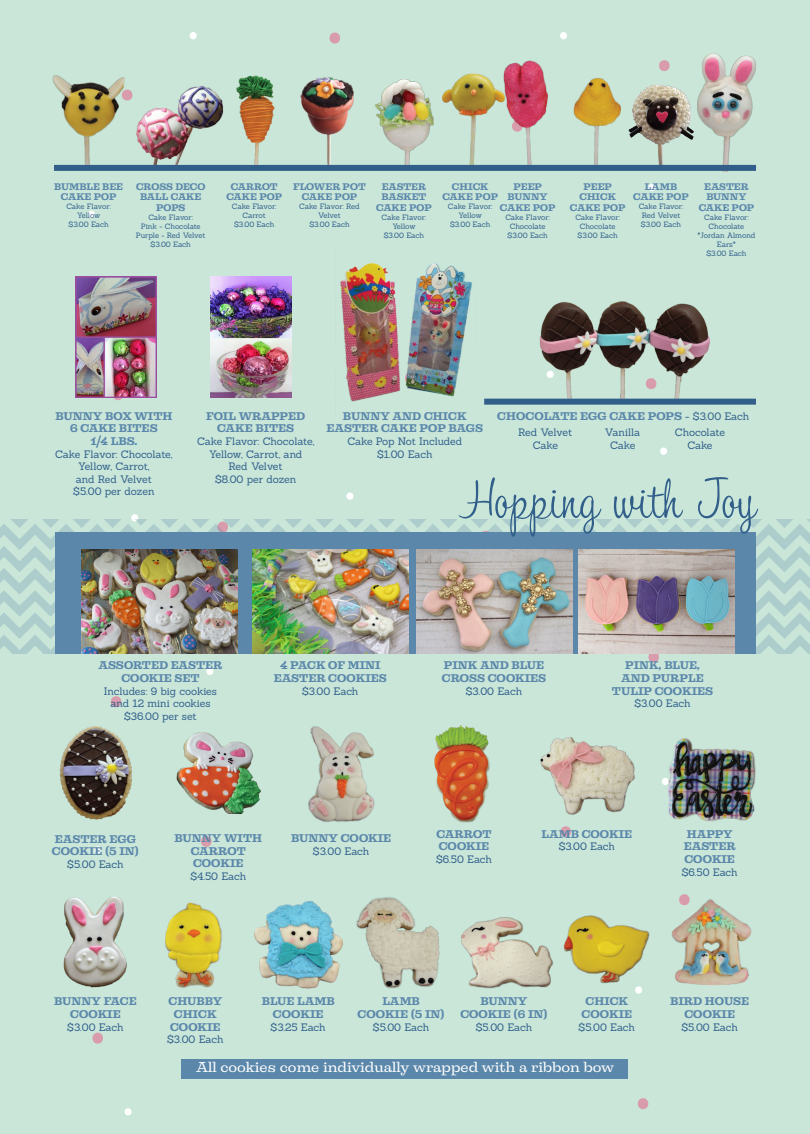
<style>
.page{position:relative;width:810px;height:1134px;background:#c9e6d9}
.page>*{position:absolute;margin:0;border:0;box-sizing:border-box;transform-origin:0 0}
.t1{font:55.5px "Tamarillo JF";color:#315f8a}
.t2{font:13.5px "Liberteen";color:#fff}
.t3{font:700 10.5px/12.6px "Liberteen";color:#5b87aa;text-align:center}
.t4{font:10.5px/12.6px "Sanchez";letter-spacing:-.005em;color:#315f8a;text-align:center}
.t5{font:700 9px/10.8px "Liberteen";color:#5b87aa;text-align:center}
.t6{font:7.5px/9px "Sanchez";letter-spacing:-.005em;color:#315f8a;text-align:center}
.s1{color:#448fc0}
.s2{font-family:"Sanchez";font-weight:400;color:#315f8a}
</style>
<div class="page">
<svg style="left:637px;top:1098px;width:12px;height:11px"></svg>
<svg style="left:679px;top:894px;width:11px;height:4px"></svg>
<svg style="left:560px;top:826px;width:11px;height:11px"></svg>
<svg style="left:648px;top:654px;width:11px;height:9px"></svg>
<svg style="left:114px;top:398px;width:8px;height:2px"></svg>
<svg style="left:111px;top:696px;width:11px;height:10px"></svg>
<svg style="left:201px;top:836px;width:11px;height:11px"></svg>
<svg style="left:92px;top:1033px;width:11px;height:11px"></svg>
<svg style="left:659px;top:60px;width:6px;height:11px"></svg>
<svg style="left:329px;top:33px;width:11px;height:11px"></svg>
<svg style="left:635px;top:990px;width:7px;height:4px"></svg>
<svg style="left:660px;top:447px;width:7px;height:8px"></svg>
<svg style="left:346px;top:493px;width:8px;height:7px"></svg>
<svg style="left:131px;top:514px;width:8px;height:5px"></svg>
<svg style="left:206px;top:668px;width:8px;height:7px"></svg>
<svg style="left:94px;top:846px;width:8px;height:8px"></svg>
<svg style="left:124px;top:1108px;width:8px;height:7px"></svg>
<svg style="left:648px;top:184px;width:8px;height:7px"></svg>
<svg style="left:189px;top:32px;width:8px;height:7px"></svg>
<svg style="left:88px;top:211px;width:7px;height:7px"></svg>
<svg style="left:0;top:519px;width:810px;height:135px"></svg>
<div style="left:56px;top:532px;width:700px;height:122px;background:#5b87aa"></div>
<img style="left:59px;top:706px;width:73px;height:114px">
<img style="left:63px;top:896px;width:64px;height:92px">
<img style="left:281px;top:77px;width:60px;height:88px">
<img style="left:236px;top:75px;width:66px;height:89px">
<img style="left:149px;top:86px;width:75px;height:78px">
<img style="left:52px;top:75px;width:97px;height:90px">
<img style="left:211px;top:276px;width:81px;height:122px">
<img style="left:340px;top:263px;width:153px;height:139px">
<img style="left:665px;top:53px;width:92px;height:119px">
<img style="left:635px;top:80px;width:69px;height:85px">
<img style="left:467px;top:73px;width:31px;height:92px">
<img style="left:341px;top:74px;width:126px;height:91px">
<img style="left:527px;top:301px;width:189px;height:98px">
<img style="left:498px;top:33px;width:137px;height:132px">
<img style="left:176px;top:732px;width:85px;height:82px">
<img style="left:165px;top:902px;width:57px;height:86px">
<img style="left:308px;top:726px;width:67px;height:96px">
<img style="left:254px;top:901px;width:89px;height:88px">
<img style="left:356px;top:897px;width:84px;height:92px">
<img style="left:434px;top:725px;width:56px;height:98px">
<img style="left:461px;top:917px;width:92px;height:72px">
<img style="left:540px;top:737px;width:95px;height:78px">
<img style="left:563px;top:915px;width:87px;height:75px">
<img style="left:81px;top:549px;width:156px;height:104px">
<img style="left:252px;top:549px;width:156px;height:104px">
<img style="left:416px;top:549px;width:156px;height:104px">
<img style="left:578px;top:549px;width:156px;height:104px">
<div style="left:182px;top:1059px;width:446px;height:19px;background:#5b87aa"></div>
<div style="left:484px;top:399px;width:272px;height:6px;background:#315f8a"></div>
<div style="left:54px;top:165px;width:702px;height:6px;background:#315f8a"></div>
<img style="left:671px;top:898px;width:81px;height:87px">
<img style="left:662px;top:738px;width:94px;height:84px">
<img style="left:76px;top:276px;width:81px;height:122px">
<p class="t5" style="left:54px;top:181px;width:70px">BUMBLE BEE<br>CAKE POP</p>
<p class="t6" style="left:66px;top:202px;width:46px">Cake Flavor:<br>Yellow $3.00 Each</p>
<p class="t5" style="left:136px;top:181px;width:71px">CROSS DECO<br>BALL CAKE<br>POPS</p>
<p class="t6" style="left:136px;top:213px;width:71px">Cake Flavor:<br>Pink - Chocolate<br>Purple - Red Velvet $3.00 Each</p>
<p class="t5" style="left:226px;top:181px;width:57px">CARROT<br>CAKE POP</p>
<p class="t6" style="left:232px;top:202px;width:46px">Cake Flavor:<br>Carrot $3.00 Each</p>
<p class="t5" style="left:293px;top:181px;width:74px">FLOWER POT<br>CAKE POP</p>
<p class="t6" style="left:299px;top:202px;width:62px">Cake Flavor: Red<br>Velvet<br>$3.00 Each</p>
<p class="t5" style="left:376px;top:181px;width:57px">EASTER<br>BASKET<br>CAKE POP</p>
<p class="t6" style="left:382px;top:213px;width:46px">Cake Flavor:<br>Yellow $3.00 Each</p>
<p class="t5" style="left:442px;top:181px;width:57px">CHICK<br>CAKE POP</p>
<p class="t6" style="left:448px;top:202px;width:46px">Cake Flavor:<br>Yellow $3.00 Each</p>
<p class="t5" style="left:500px;top:181px;width:57px">PEEP<br>BUNNY<br>CAKE POP</p>
<p class="t6" style="left:505px;top:213px;width:46px">Cake Flavor:<br>Chocolate $3.00 Each</p>
<p class="t5" style="left:570px;top:181px;width:57px">PEEP<br>CHICK<br>CAKE POP</p>
<p class="t6" style="left:575px;top:213px;width:46px">Cake Flavor:<br>Chocolate $3.00 Each</p>
<p class="t5" style="left:633px;top:181px;width:57px">LAMB<br>CAKE POP</p>
<p class="t6" style="left:639px;top:202px;width:46px;text-align:left">Cake Flavor:<br>Red Velvet $3.00 Each</p>
<p class="t5" style="left:699px;top:181px;width:57px">EASTER<br>BUNNY<br>CAKE POP</p>
<p class="t6" style="left:698px;top:213px;width:59px">Cake Flavor:<br>Chocolate *Jordan Almond<br>Ears*<br>$3.00 Each</p>
<p class="t3" style="left:55px;top:410px;width:118px">BUNNY BOX WITH<br>6 CAKE BITES<br>1/4 LBS<span class="s1">.</span></p>
<p class="t4" style="left:55px;top:448px;width:119px">Cake Flavor: Chocolate,<br>Yellow, Carrot,<br>and Red Velvet<br>$5.00 per dozen</p>
<p class="t3" style="left:206px;top:410px;width:100px">FOIL WRAPPED<br>CAKE BITES</p>
<p class="t4" style="left:197px;top:435px;width:119px">Cake Flavor: Chocolate,<br>Yellow, Carrot, and<br>Red Velvet<br>$8.00 per dozen</p>
<p class="t3" style="left:327px;top:410px;width:158px">BUNNY AND CHICK<br>EASTER CAKE POP BAGS</p>
<p class="t4" style="left:347px;top:435px;width:116px">Cake Pop Not Included $1.00 Each</p>
<p class="t3" style="left:497px;top:410px;width:254px">CHOCOLATE EGG CAKE POPS <span class="s2">- $3.00 Each</span></p>
<p class="t4" style="left:518px;top:426px;width:56px">Red Velvet<br>Cake</p>
<p class="t4" style="left:605px;top:426px;width:37px">Vanilla<br>Cake</p>
<p class="t4" style="left:675px;top:426px;width:52px">Chocolate<br>Cake</p>
<h1 class="t1" style="left:458px;top:463px;width:299px">Hopping with Joy</h1>
<p class="t3" style="left:98px;top:659px;width:126px">ASSORTED EASTER<br>COOKIE SET</p>
<p class="t4" style="left:104px;top:685px;width:115px">Includes: 9 big cookies and 12 mini cookies $36.00 per set</p>
<p class="t3" style="left:274px;top:659px;width:115px">4 PACK OF MINI<br>EASTER COOKIES</p>
<p class="t4" style="left:302px;top:685px;width:58px">$3.00 Each</p>
<p class="t3" style="left:52px;top:832px;width:89px;text-align:left">EASTER EGG<br>COOKIE (5 IN)</p>
<p class="t4" style="left:67px;top:858px;width:58px">$5.00 Each</p>
<p class="t3" style="left:175px;top:832px;width:89px">BUNNY WITH<br>CARROT<br>COOKIE</p>
<p class="t4" style="left:190px;top:870px;width:57px">$4.50 Each</p>
<p class="t3" style="left:291px;top:832px;width:102px">BUNNY COOKIE</p>
<p class="t4" style="left:313px;top:845px;width:58px">$3.00 Each</p>
<p class="t3" style="left:442px;top:659px;width:106px;text-align:left">PINK AND BLUE<br>CROSS COOKIES</p>
<p class="t4" style="left:466px;top:685px;width:58px">$3.00 Each</p>
<p class="t3" style="left:612px;top:659px;width:103px">PINK, BLUE,<br>AND PURPLE<br>TULIP COOKIES</p>
<p class="t4" style="left:634px;top:697px;width:58px">$3.00 Each</p>
<p class="t3" style="left:437px;top:828px;width:56px;text-align:left">CARROT<br>COOKIE</p>
<p class="t4" style="left:436px;top:853px;width:57px">$6.50 Each</p>
<p class="t3" style="left:542px;top:828px;width:92px">LAMB COOKIE</p>
<p class="t4" style="left:559px;top:840px;width:58px">$3.00 Each</p>
<p class="t3" style="left:684px;top:828px;width:53px;text-align:left">HAPPY<br>EASTER<br>COOKIE</p>
<p class="t4" style="left:682px;top:865px;width:57px">$6.50 Each</p>
<p class="t3" style="left:54px;top:995px;width:84px">BUNNY FACE<br>COOKIE</p>
<p class="t4" style="left:67px;top:1020px;width:58px">$3.00 Each</p>
<p class="t3" style="left:168px;top:995px;width:55px">CHUBBY<br>CHICK<br>COOKIE</p>
<p class="t4" style="left:167px;top:1033px;width:58px">$3.00 Each</p>
<p class="t3" style="left:582px;top:995px;width:52px">CHICK<br>COOKIE</p>
<p class="t4" style="left:579px;top:1020px;width:58px">$5.00 Each</p>
<p class="t2" style="left:196px;top:1059px;width:419px">All cookies come individually wrapped with a ribbon bow</p>
<p class="t3" style="left:262px;top:995px;width:74px">BLUE LAMB<br>COOKIE</p>
<p class="t4" style="left:271px;top:1020px;width:57px">$3.25 Each</p>
<p class="t3" style="left:358px;top:995px;width:89px">LAMB<br>COOKIE (5 IN)</p>
<p class="t4" style="left:373px;top:1020px;width:58px">$5.00 Each</p>
<p class="t3" style="left:460px;top:995px;width:89px">BUNNY<br>COOKIE (6 IN)</p>
<p class="t4" style="left:476px;top:1020px;width:58px">$5.00 Each</p>
<p class="t3" style="left:670px;top:995px;width:80px">BIRD HOUSE<br>COOKIE</p>
<p class="t4" style="left:682px;top:1020px;width:58px">$5.00 Each</p>
</div>
